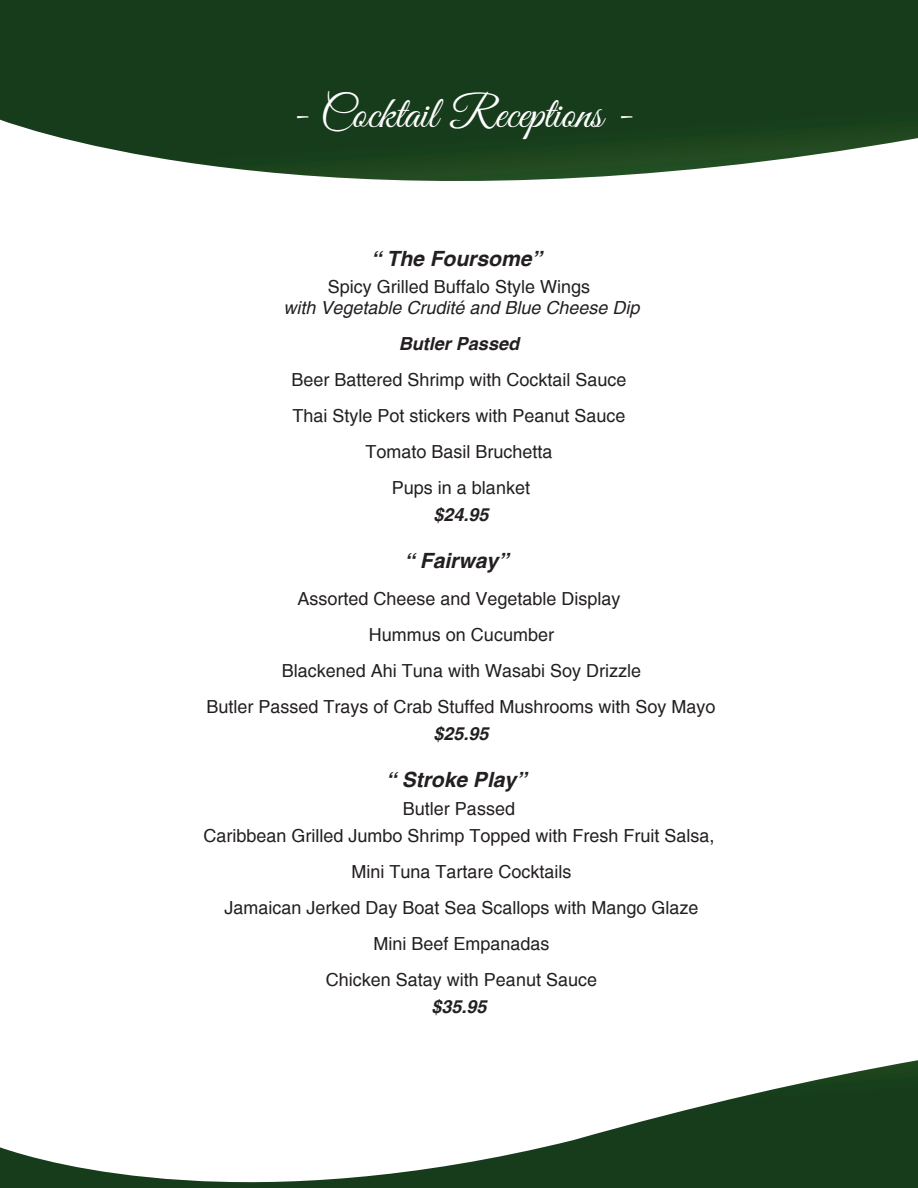
<style>
.page{position:relative;width:918px;height:1188px;background:#fff}
.page>*{position:absolute;margin:0;border:0;box-sizing:border-box;transform-origin:0 0}
.t1{font:45px "Great Vibes";color:#fff}
.t2{font:italic 700 21px "Helvetica";color:#231f20}
.t3{font:18px/36px "Helvetica";color:#231f20;text-align:center}
.t4{font:italic 18px/21.6px "Helvetica";color:#231f20;text-align:center}
.t5{font:italic 700 18px "Helvetica";color:#231f20}
.s1{font-style:normal}
.s2{font-weight:700;font-style:italic}
</style>
<div class="page">
<svg style="left:0;top:1060px;width:918px;height:128px"></svg>
<svg style="left:0;top:0;width:918px;height:181px;background:#2d4f30"></svg>
<p class="t1" style="left:290px;top:89px;width:344px">- Cocktail Receptions -</p>
<p class="t2" style="left:376px;top:245px;width:167px">“The Foursome”</p>
<p class="t4" style="left:283px;top:276px;width:358px"><span class="s1">Spicy Grilled Buffalo Style Wings<br></span>with Vegetable Crudité and Blue Cheese Dip</p>
<p class="t3" style="left:291px;top:326px;width:337px"><span class="s2">Butler Passed<br></span>Beer Battered Shrimp with Cocktail Sauce<br>Thai Style Pot stickers with Peanut Sauce<br>Tomato Basil Bruchetta<br>Pups in a blanket</p>
<p class="t5" style="left:433px;top:504px;width:57px">$24.95</p>
<p class="t2" style="left:409px;top:548px;width:101px">“Fairway”</p>
<p class="t3" style="left:206px;top:581px;width:511px">Assorted Cheese and Vegetable Display<br>Hummus on Cucumber<br>Blackened Ahi Tuna with Wasabi Soy Drizzle<br>Butler Passed Trays of Crab Stuffed Mushrooms with Soy Mayo</p>
<p class="t5" style="left:433px;top:723px;width:57px">$25.95</p>
<p class="t2" style="left:391px;top:767px;width:137px">“Stroke Play”</p>
<p class="t3" style="left:203px;top:796px;width:513px;line-height:27px">Butler Passed<br>Caribbean Grilled Jumbo Shrimp Topped with Fresh Fruit Salsa,</p>
<p class="t3" style="left:224px;top:854px;width:476px">Mini Tuna Tartare Cocktails<br>Jamaican Jerked Day Boat Sea Scallops with Mango Glaze Mini Beef Empanadas<br>Chicken Satay with Peanut Sauce</p>
<p class="t5" style="left:431px;top:996px;width:57px">$35.95</p>
</div>
